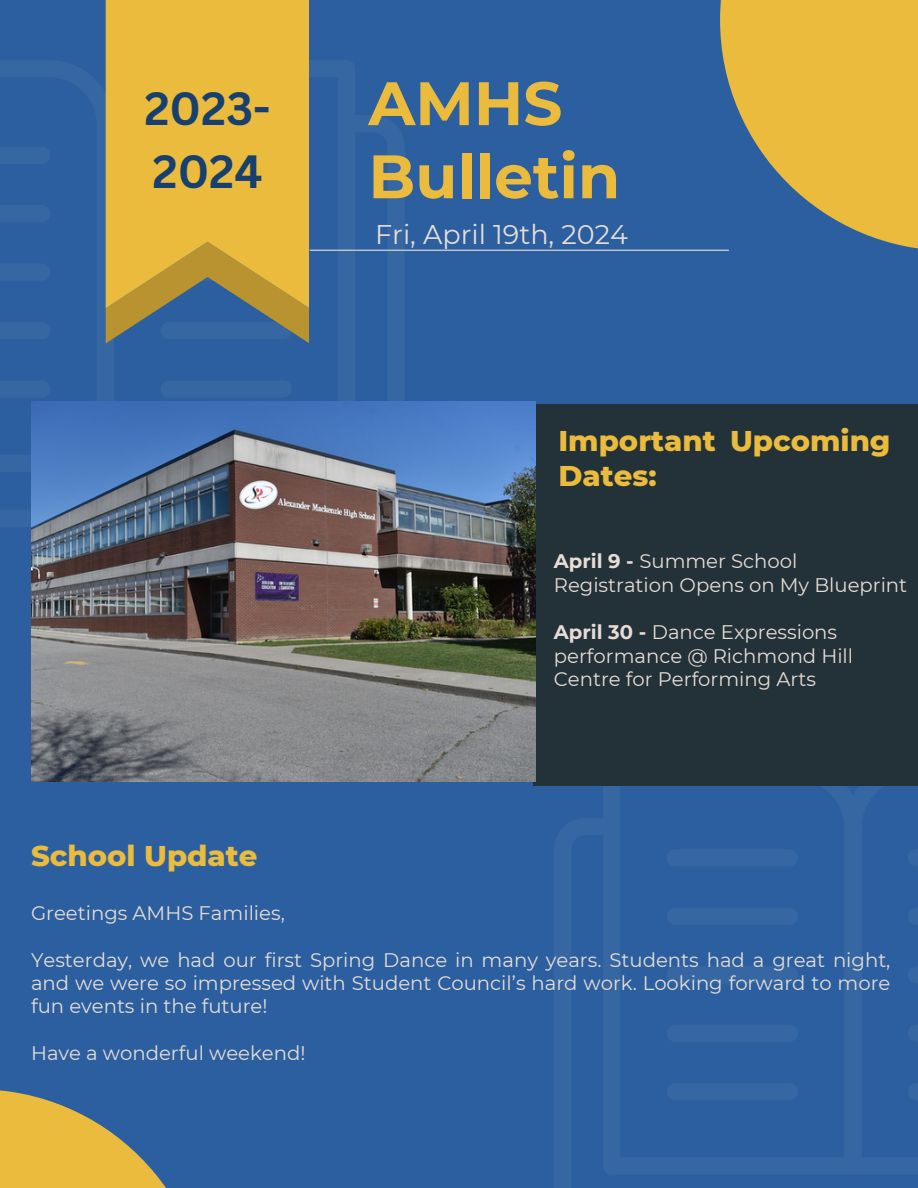
<style>
.page{position:relative;width:918px;height:1188px;background:#2b5f9f}
.page>*{position:absolute;margin:0;border:0;box-sizing:border-box;transform-origin:0 0}
.t1{font:700 61.2px/73.2px "Montserrat";color:#eabb3d}
.t2{font:700 45.3px/63px "Canva Sans";color:#173f70}
.t3{font:800 29.1px/35px "Montserrat";color:#eabb3d}
.t4{font:27px "Montserrat";color:#e6ddd6}
.t5{font:19.65px/23.7px "Montserrat";color:#e6ddd6}
.s1{font-weight:700}
</style>
<div class="page">
<svg style="left:603px;top:786px;width:241px;height:32px"></svg>
<svg style="left:555px;top:818px;width:289px;height:370px"></svg>
<div style="left:667px;top:849px;width:131px;height:17px;background:#3767a2"></div>
<div style="left:667px;top:908px;width:131px;height:17px;background:#3767a2"></div>
<div style="left:667px;top:966px;width:131px;height:17px;background:#3767a2"></div>
<div style="left:667px;top:1025px;width:131px;height:17px;background:#3767a2"></div>
<div style="left:667px;top:1083px;width:131px;height:17px;background:#3767a2"></div>
<svg style="left:844px;top:786px;width:74px;height:388px"></svg>
<div style="left:533px;top:405px;width:385px;height:381px;background:#233138"></div>
<svg style="left:0;top:61px;width:97px;height:54px"></svg>
<svg style="left:0;top:115px;width:405px;height:411px"></svg>
<svg style="left:97px;top:60px;width:258px;height:341px"></svg>
<svg style="left:0;top:147px;width:50px;height:17px"></svg>
<svg style="left:0;top:205px;width:50px;height:17px"></svg>
<svg style="left:0;top:263px;width:50px;height:18px"></svg>
<svg style="left:0;top:322px;width:50px;height:17px"></svg>
<svg style="left:0;top:380px;width:50px;height:18px"></svg>
<div style="left:160px;top:380px;width:132px;height:18px;background:#3767a2"></div>
<img style="left:31px;top:401px;width:504px;height:380px">
<svg style="left:106px;top:308px;width:203px;height:35px"></svg>
<svg style="left:106px;top:0;width:203px;height:308px;background:#e1b53e"></svg>
<hr style="left:310px;top:250px;width:419px;height:1px;background:#e6ddd6">
<svg style="left:720px;top:0;width:198px;height:251px;fill:#eabb3d"></svg>
<svg style="left:0;top:1090px;width:166px;height:98px;fill:#eabb3d"></svg>
<p class="t2" style="left:144px;top:76px;width:128px">2023-<br>2024</p>
<h1 class="t3" style="left:31px;top:838px;width:228px">School Update</h1>
<h2 class="t1" style="left:368px;top:67px;width:253px">AMHS<br>Bulletin</h2>
<h4 class="t4" style="left:375px;top:217px;width:254px">Fri, April 19th, 2024</h4>
<p class="t3" style="left:558px;top:423px;width:334px">Important Upcoming<br>Dates:</p>
<p class="t5" style="left:554px;top:549px;width:355px"><span class="s1">April 9 -</span> Summer School<br>Registration Opens on My Blueprint</p>
<h3 class="t5" style="left:554px;top:620px;width:301px"><span class="s1">April 30 -</span> Dance Expressions performance @ Richmond Hill<br>Centre for Performing Arts</h3>
<h3 class="t5" style="left:31px;top:901px;width:255px">Greetings AMHS Families,</h3>
<p class="t5" style="left:31px;top:948px;width:861px;line-height:23.2px;text-align:justify">Yesterday, we had our first Spring Dance in many years. Students had a great night, and we were so impressed with Student Council’s hard work. Looking forward to more fun events in the future!</p>
<p class="t5" style="left:31px;top:1041px;width:276px">Have a wonderful weekend!</p>
</div>
